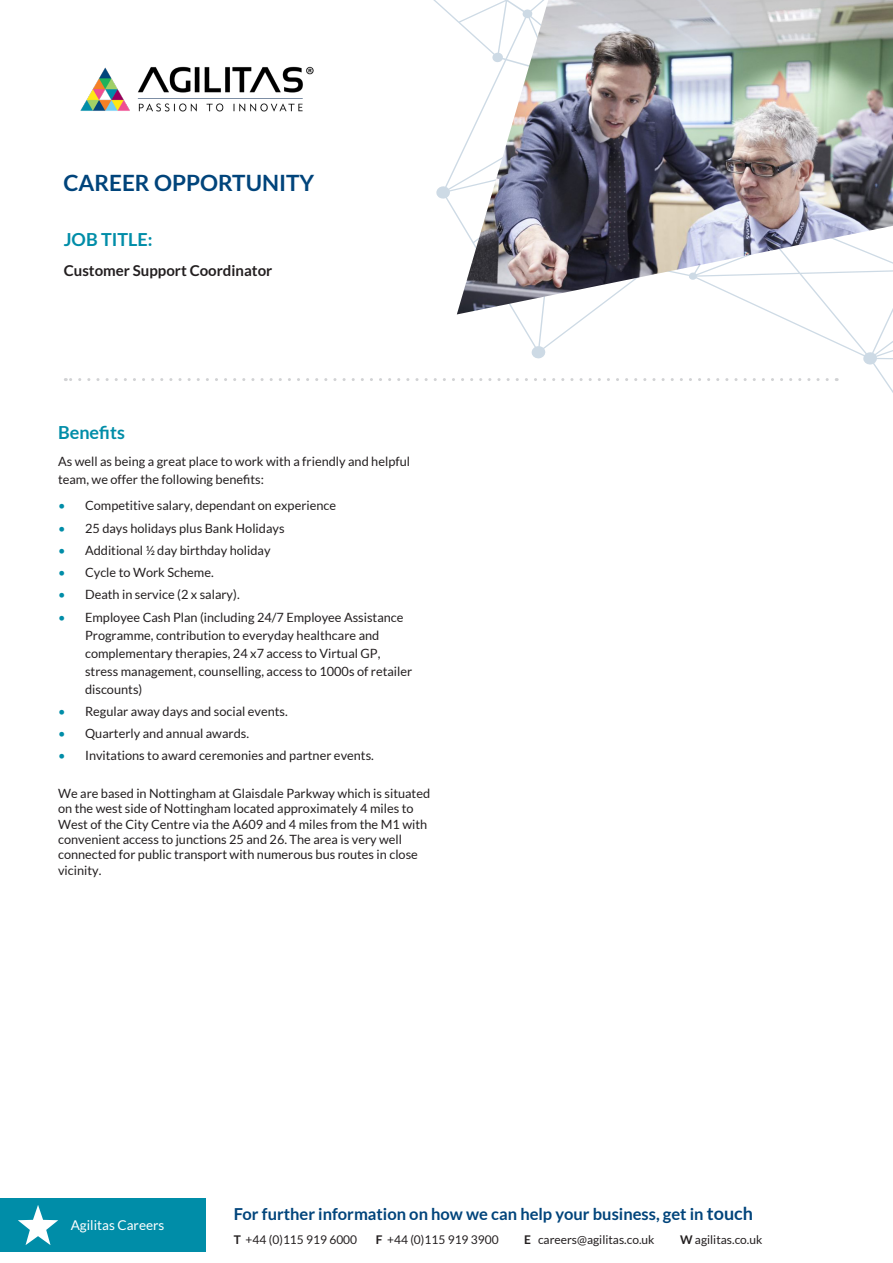
<style>
.page{position:relative;width:893px;height:1263px;background:#fff}
.page>*{position:absolute;margin:0;border:0;box-sizing:border-box;transform-origin:0 0}
.t1{font:700 22.5px "Lato";color:#00447b}
.Subheader{font:700 18px "Lato";color:#008da8}
.t2{font:700 16.5px "Lato";color:#00447b}
.t3{font:700 15px "Lato";color:#231f20}
.t4{font:13.5px "Lato";color:#fff}
.No_Spacing{font:12.75px/15.3px "Lato";color:#231f20}
.Subheader-2{font:12.75px/18px "Lato";color:#231f20}
.t5{font:12px "Lato";color:#231f20}
.s1{color:#008da8}
.s2{font-size:18px}
.s3{font-weight:700}
</style>
<div class="page">
<svg style="left:433px;top:0;width:460px;height:393px"></svg>
<img style="left:80px;top:66px;width:234px;height:46px">
<svg style="left:65px;top:378px;width:762px;height:3px"></svg>
<div style="left:0;top:1198px;width:205px;height:54px;background:#008da8"></div>
<img style="left:457px;top:0;width:436px;height:314px">
<svg style="left:18px;top:1205px;width:40px;height:40px"></svg>
<p class="t1" style="left:63px;top:170px;width:252px">CAREER OPPORTUNITY</p>
<p class="Subheader" style="left:64px;top:229px;width:90px">JOB TITLE:</p>
<p class="t3" style="left:64px;top:261px;width:210px">Customer Support Coordinator</p>
<p class="Subheader" style="left:58px;top:423px;width:68px">Benefits</p>
<p class="Subheader-2" style="left:58px;top:452px;width:353px">As well as being a great place to work with a friendly and helpful team, we offer the following benefits:</p>
<p class="No_Spacing" style="left:58px;top:498px;width:280px"><span class="s1">•</span> Competitive salary, dependant on experience</p>
<p class="No_Spacing" style="left:58px;top:520px;width:228px"><span class="s1">•</span> 25 days holidays plus Bank Holidays</p>
<p class="No_Spacing" style="left:58px;top:543px;width:214px"><span class="s1">•</span> Additional ½ day birthday holiday</p>
<p class="No_Spacing" style="left:58px;top:565px;width:157px"><span class="s1">•</span> Cycle to Work Scheme.</p>
<p class="No_Spacing" style="left:58px;top:587px;width:183px"><span class="s1">•</span> Death in service (2 x salary).</p>
<p class="No_Spacing" style="left:85px;top:608px;width:329px;line-height:18px;text-indent:-27px"><span class="s1">•</span> Employee Cash Plan (including 24/7 Employee Assistance Programme, contribution to everyday healthcare and complementary therapies, 24 x7 access to Virtual GP, stress management, counselling, access to 1000s of retailer discounts)</p>
<p class="No_Spacing" style="left:58px;top:704px;width:231px"><span class="s1">•</span> Regular away days and social events.</p>
<p class="No_Spacing" style="left:58px;top:726px;width:192px"><span class="s1">•</span> Quarterly and annual awards.</p>
<p class="No_Spacing" style="left:58px;top:748px;width:317px"><span class="s1">•</span> Invitations to award ceremonies and partner events.</p>
<p class="No_Spacing" style="left:58px;top:786px;width:374px">We are based in Nottingham at Glaisdale Parkway which is situated on the west side of Nottingham located approximately 4 miles to West of the City Centre via the A609 and 4 miles from the M1 with convenient access to junctions 25 and 26. The area is very well connected for public transport with numerous bus routes in close vicinity.</p>
<p class="t4" style="left:71px;top:1217px;width:95px">Agilitas Careers</p>
<p class="t2" style="left:234px;top:1204px;width:521px">For further information on how we can help your business, get in <span class="s2">touch</span></p>
<p class="t5" style="left:234px;top:1233px;width:125px"><span class="s3">T</span> +44 (0)115 919 6000</p>
<p class="t5" style="left:376px;top:1233px;width:124px"><span class="s3">F</span> +44 (0)115 919 3900</p>
<p class="t5" style="left:524px;top:1233px;width:132px"><span class="s3">E</span> careers@agilitas.co.uk</p>
<p class="t5" style="left:680px;top:1233px;width:84px"><span class="s3">W</span> agilitas.co.uk</p>
</div>
